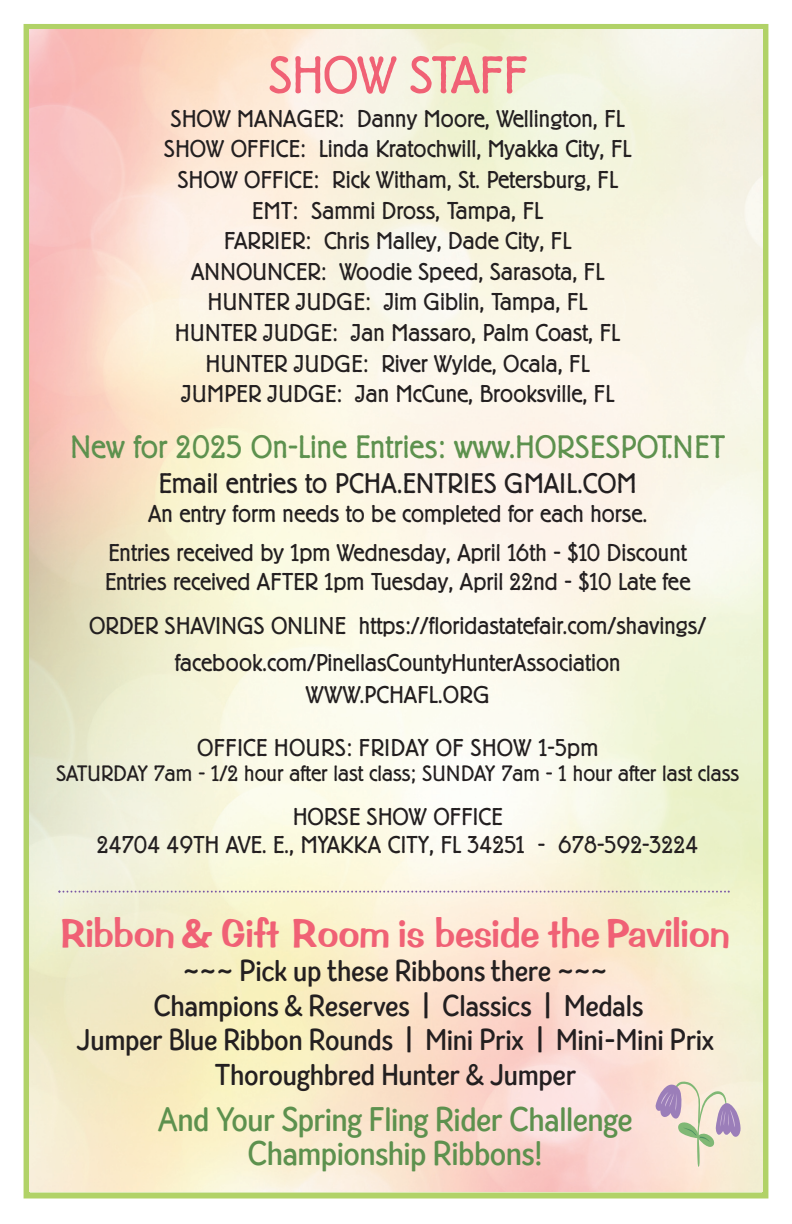
<style>
.page{position:relative;width:792px;height:1224px;background:#fff}
.page>*{position:absolute;margin:0;border:0;box-sizing:border-box;transform-origin:0 0}
.t1{font:300 52px "Berliner Grotesk";letter-spacing:-.015em;color:#f06175}
.t2{font:40px "Impress BT";letter-spacing:-.01em;color:#f06175}
.t3{font:500 34px/34.4px "Amberly Sans";letter-spacing:-.015em;color:#5d914e;text-align:center}
.t4{font:300 32px "Berliner Grotesk";color:#5d914e}
.t5{font:500 30px/34.4px "Amberly Sans";letter-spacing:-.01em;color:#231f20;text-align:center}
.t6{font:300 28px "Berliner Grotesk";color:#231f20}
.t7{font:300 24px "Berliner Grotesk";color:#231f20}
.t8{font:300 24px "Berliner Grotesk";letter-spacing:.02em;color:#231f20}
.t9{font:300 22px "Berliner Grotesk";color:#231f20}
</style>
<div class="page">
<div style="left:24px;top:24px;width:744px;height:1174px;border:6px solid #b1d267"></div>
<svg style="left:58px;top:891px;width:672px;height:2px"></svg>
<svg style="left:656px;top:1082px;width:85px;height:85px;background:#e0d2ca"></svg>
<p class="t1" style="left:268px;top:56px;width:261px">SHOW STAFF</p>
<p class="t7" style="left:171px;top:110px;width:456px">SHOW MANAGER: Danny Moore, Wellington, FL</p>
<p class="t7" style="left:164px;top:140px;width:469px">SHOW OFFICE: Linda Kratochwill, Myakka City, FL</p>
<p class="t7" style="left:177px;top:171px;width:442px">SHOW OFFICE: Rick Witham, St. Petersburg, FL</p>
<p class="t7" style="left:252px;top:202px;width:292px">EMT: Sammi Dross, Tampa, FL</p>
<p class="t7" style="left:224px;top:232px;width:349px">FARRIER: Chris Malley, Dade City, FL</p>
<p class="t7" style="left:191px;top:263px;width:415px">ANNOUNCER: Woodie Speed, Sarasota, FL</p>
<p class="t7" style="left:208px;top:293px;width:381px">HUNTER JUDGE: Jim Giblin, Tampa, FL</p>
<p class="t7" style="left:175px;top:324px;width:447px">HUNTER JUDGE: Jan Massaro, Palm Coast, FL</p>
<p class="t7" style="left:206px;top:355px;width:386px">HUNTER JUDGE: River Wylde, Ocala, FL</p>
<p class="t7" style="left:181px;top:385px;width:435px">JUMPER JUDGE: Jan McCune, Brooksville, FL</p>
<p class="t4" style="left:70px;top:435px;width:656px">New for 2025 On-Line Entries: www.HORSESPOT.NET</p>
<p class="t6" style="left:159px;top:473px;width:479px">Email entries to PCHA.ENTRIES GMAIL.COM</p>
<p class="t7" style="left:148px;top:505px;width:501px">An entry form needs to be completed for each horse.</p>
<p class="t7" style="left:109px;top:544px;width:580px">Entries received by 1pm Wednesday, April 16th - $10 Discount</p>
<p class="t7" style="left:105px;top:573px;width:587px">Entries received AFTER 1pm Tuesday, April 22nd - $10 Late fee</p>
<p class="t7" style="left:89px;top:617px;width:619px">ORDER SHAVINGS ONLINE https://floridastatefair.com/shavings/</p>
<p class="t7" style="left:175px;top:654px;width:447px">facebook.com/PinellasCountyHunterAssociation</p>
<p class="t8" style="left:306px;top:686px;width:185px">WWW.PCHAFL.ORG</p>
<p class="t7" style="left:197px;top:739px;width:403px">OFFICE HOURS: FRIDAY OF SHOW 1-5pm</p>
<p class="t9" style="left:56px;top:766px;width:685px">SATURDAY 7am - 1/2 hour after last class; SUNDAY 7am - 1 hour after last class</p>
<p class="t7" style="left:293px;top:808px;width:211px">HORSE SHOW OFFICE</p>
<p class="t8" style="left:97px;top:836px;width:603px">24704 49TH AVE. E., MYAKKA CITY, FL 34251 - 678-592-3224</p>
<p class="t2" style="left:60px;top:909px;width:671px">Ribbon &amp; Gift Room is beside the Pavilion</p>
<p class="t5" style="left:183px;top:956px;width:426px">~~~ PICK UP THESE RIBBONS THERE ~~~</p>
<p class="t5" style="left:76px;top:990px;width:639px">CHAMPIONS &amp; RESERVES | CLASSICS | MEDALS<br>JUMPER BLUE RIBBON ROUNDS | MINI PRIX | MINI-MINI PRIX<br>THOROUGHBRED HUNTER &amp; JUMPER</p>
<p class="t3" style="left:158px;top:1104px;width:476px">AND YOUR SPRING FLING RIDER CHALLENGE<br>CHAMPIONSHIP RIBBONS!</p>
</div>
